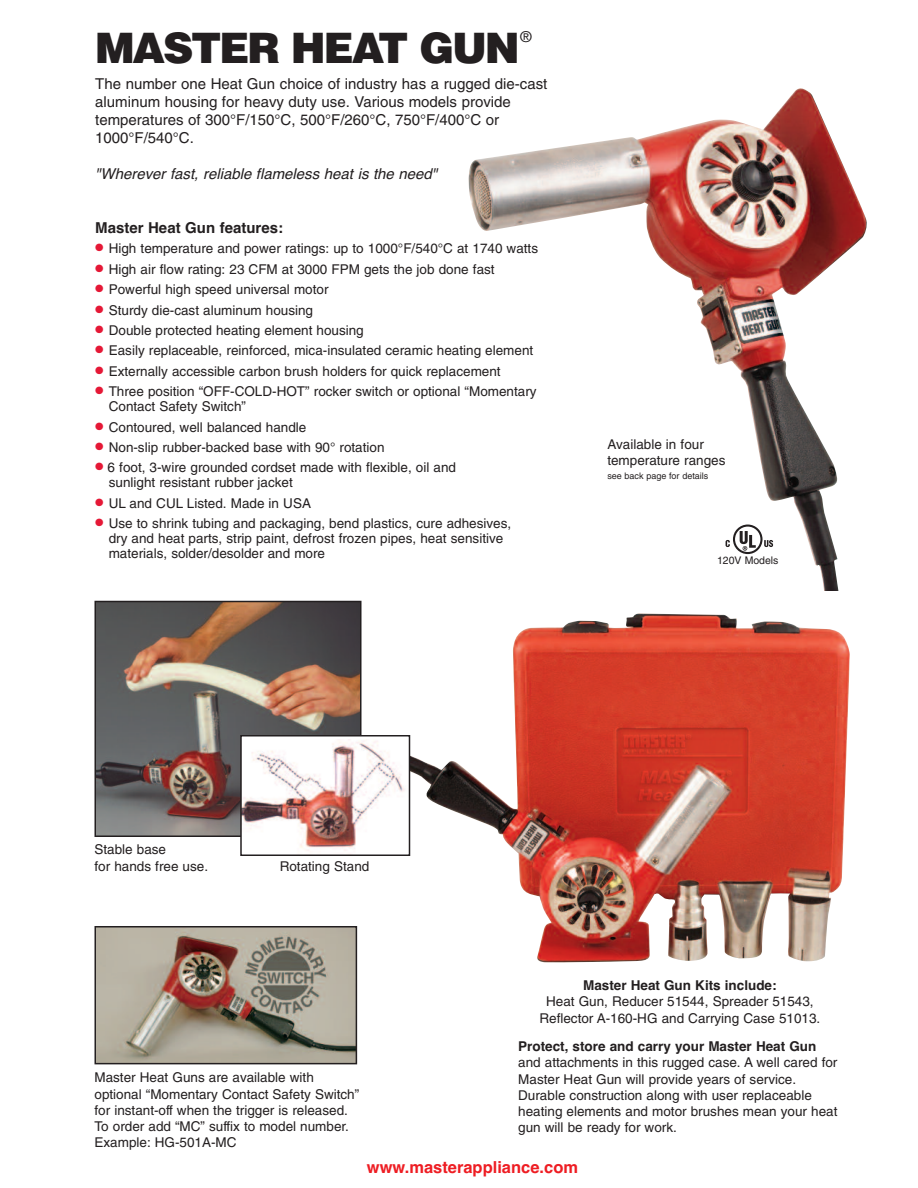
<style>
.page{position:relative;width:918px;height:1188px;background:#fff}
.page>*{position:absolute;margin:0;border:0;box-sizing:border-box;transform-origin:0 0}
.t1{font:900 42px "Helvetica";letter-spacing:-.055em;color:#231f20}
.t2{font:700 16.5px "Helvetica";color:#ee1d23}
.t3{font:15px/18px "Helvetica";color:#231f20}
.t4{font:italic 15px "Helvetica";color:#231f20}
.t5{font:700 15px "Helvetica";color:#231f20}
.t6{font:13.5px/16.2px "Helvetica";color:#231f20}
.t7{font:700 13.5px "Helvetica";color:#231f20}
.t8{font:10.5px "Helvetica";color:#231f20}
.t9{font:9px "Helvetica";color:#231f20}
.s1{font-size:24px;color:#e51836}
</style>
<div class="page">
<img style="left:97px;top:604px;width:262px;height:230px">
<div style="left:94px;top:601px;width:268px;height:236px;border:2px solid #231f20"></div>
<img style="left:358px;top:613px;width:492px;height:350px">
<img style="left:468px;top:88px;width:399px;height:502px">
<img style="left:243px;top:740px;width:164px;height:113px">
<div style="left:240px;top:735px;width:170px;height:121px;border:2px solid #231f20"></div>
<img style="left:97px;top:929px;width:257px;height:132px">
<div style="left:94px;top:926px;width:263px;height:138px;border:2px solid #231f20"></div>
<div style="left:733px;top:525px;width:30px;height:29px;border:2px solid #231f20;border-radius:50%"></div>
<svg style="left:740px;top:531px;width:16px;height:20px"></svg>
<svg style="left:764px;top:540px;width:9px;height:7px"></svg>
<svg style="left:726px;top:540px;width:4px;height:7px"></svg>
<p class="t3" style="left:521px;top:30px;width:13px">®</p>
<h1 class="t1" style="left:95px;top:24px;width:426px">MASTER HEAT GUN</h1>
<p class="t3" style="left:95px;top:76px;width:454px">The number one Heat Gun choice of industry has a rugged die-cast aluminum housing for heavy duty use. Various models provide temperatures of 300°F/150°C, 500°F/260°C, 750°F/400°C or 1000°F/540°C.</p>
<p class="t4" style="left:95px;top:165px;width:343px">"Wherever fast, reliable flameless heat is the need"</p>
<p class="t5" style="left:95px;top:219px;width:189px">Master Heat Gun features:</p>
<p class="t6" style="left:95px;top:242px;width:444px"><span class="s1">•</span> High temperature and power ratings: up to 1000°F/540°C at 1740 watts</p>
<p class="t6" style="left:95px;top:262px;width:401px"><span class="s1">•</span> High air flow rating: 23 CFM at 3000 FPM gets the job done fast</p>
<p class="t6" style="left:95px;top:283px;width:235px"><span class="s1">•</span> Powerful high speed universal motor</p>
<p class="t6" style="left:95px;top:303px;width:219px"><span class="s1">•</span> Sturdy die-cast aluminum housing</p>
<p class="t6" style="left:95px;top:323px;width:270px"><span class="s1">•</span> Double protected heating element housing</p>
<p class="t6" style="left:95px;top:344px;width:440px"><span class="s1">•</span> Easily replaceable, reinforced, mica-insulated ceramic heating element</p>
<p class="t6" style="left:95px;top:364px;width:407px"><span class="s1">•</span> Externally accessible carbon brush holders for quick replacement</p>
<p class="t6" style="left:109px;top:385px;width:429px;line-height:15px;text-indent:-14px"><span class="s1">•</span> Three position “OFF-COLD-HOT” rocker switch or optional “Momentary<br>Contact Safety Switch”</p>
<p class="t6" style="left:95px;top:420px;width:213px"><span class="s1">•</span> Contoured, well balanced handle</p>
<p class="t6" style="left:95px;top:440px;width:291px"><span class="s1">•</span> Non-slip rubber-backed base with 90° rotation</p>
<p class="t6" style="left:109px;top:461px;width:349px;line-height:15px;text-indent:-14px"><span class="s1">•</span> 6 foot, 3-wire grounded cordset made with flexible, oil and sunlight resistant rubber jacket</p>
<p class="t6" style="left:95px;top:496px;width:217px"><span class="s1">•</span> UL and CUL Listed. Made in USA</p>
<p class="t6" style="left:109px;top:517px;width:404px;line-height:15px;text-indent:-13px"><span class="s1">•</span> Use to shrink tubing and packaging, bend plastics, cure adhesives, dry and heat parts, strip paint, defrost frozen pipes, heat sensitive materials, solder/desolder and more</p>
<p class="t6" style="left:607px;top:437px;width:120px">Available in four temperature ranges</p>
<p class="t9" style="left:607px;top:472px;width:103px">see back page for details</p>
<p class="t8" style="left:717px;top:557px;width:63px">120V Models</p>
<p class="t6" style="left:94px;top:843px;width:115px">Stable base<br>for hands free use.</p>
<p class="t6" style="left:280px;top:859px;width:91px">Rotating Stand</p>
<p class="t6" style="left:94px;top:1071px;width:266px">Master Heat Guns are available with optional “Momentary Contact Safety Switch” for instant-off when the trigger is released.<br>To order add “MC” suffix to model number.<br>Example: HG-501A-MC</p>
<p class="t7" style="left:583px;top:978px;width:195px">Master Heat Gun Kits include:</p>
<p class="t6" style="left:539px;top:995px;width:282px;text-align:center">Heat Gun, Reducer 51544, Spreader 51543,<br>Reflector A-160-HG and Carrying Case 51013.</p>
<p class="t7" style="left:518px;top:1039px;width:300px">Protect, store and carry your Master Heat Gun</p>
<p class="t6" style="left:518px;top:1056px;width:321px">and attachments in this rugged case. A well cared for Master Heat Gun will provide years of service.<br>Durable construction along with user replaceable heating elements and motor brushes mean your heat gun will be ready for work.</p>
<p class="t2" style="left:367px;top:1158px;width:213px">www.masterappliance.com</p>
</div>
